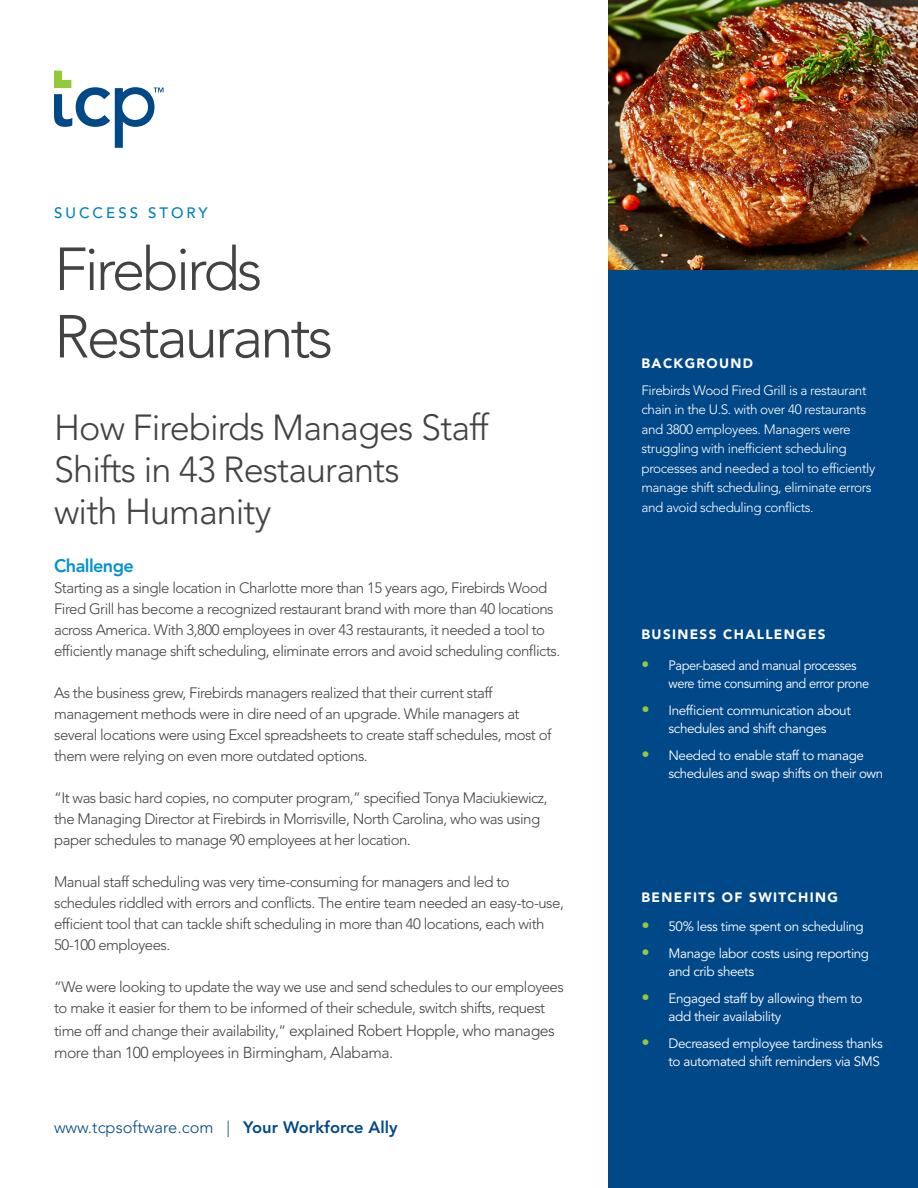
<style>
.page{position:relative;width:918px;height:1188px;background:#fff}
.page>*{position:absolute;margin:0;border:0;box-sizing:border-box;transform-origin:0 0}
.t1{font:300 60px "Avenir LT Pro";letter-spacing:-.05em;color:#434343}
.t2{font:300 36px/42px "Avenir LT Pro";letter-spacing:-.025em;color:#434343}
.t3{font:800 18px "Avenir LT Pro";letter-spacing:-.03em;color:#0093ce}
.t4{font:300 16.5px "Avenir LT Pro";color:#004888}
.t5{font:300 15.75px "Avenir LT Pro";letter-spacing:-.03em;color:#434343}
.t6{font:300 15px/21px "Avenir LT Pro";letter-spacing:-.035em;color:#434343}
.t7{font:500 15px "Avenir LT Pro";letter-spacing:.2em;color:#0082ba}
.t8{font:13.5px/18px "Avenir LT Pro";letter-spacing:-.03em;color:#fff}
.t9{font:300 13.5px/19.5px "Avenir LT Pro";letter-spacing:-.03em;color:#fff}
.t10{font:13.5px/18px "Avenir LT Pro";letter-spacing:-.03em;color:#fff;scale:.95 1}
.t11{font:900 13.5px "Avenir LT Pro";letter-spacing:.1em;color:#fff}
.s1{font-size:15.75px}
.s2{font-weight:800}
.s3{font-weight:300;font-size:16.5px;color:#94c83c}
</style>
<div class="page">
<div style="left:609px;top:0;width:309px;height:1188px;background:#004888"></div>
<img style="left:609px;top:0;width:309px;height:270px">
<svg style="left:54px;top:71px;width:110px;height:77px"></svg>
<p class="t7" style="left:54px;top:204px;width:155px">SUCCESS STORY</p>
<p class="t1" style="left:54px;top:234px;width:210px">Firebirds</p>
<p class="t1" style="left:54px;top:301px;width:281px">Restaurants</p>
<p class="t2" style="left:54px;top:407px;width:436px">How Firebirds Manages Staff<br>Shifts in 43 Restaurants</p>
<p class="t2" style="left:54px;top:491px;width:219px">with Humanity</p>
<p class="t3" style="left:54px;top:555px;width:81px">Challenge</p>
<p class="t6" style="left:54px;top:577px;width:508px">Starting as a single location in Charlotte more than 15 years ago, Firebirds Wood Fired Grill has become a recognized restaurant brand with more than 40 locations across America. With 3,800 employees in over 43 restaurants, it needed a tool to efficiently manage shift scheduling, eliminate errors and avoid scheduling conflicts.</p>
<p class="t6" style="left:54px;top:682px;width:499px">As the business grew, Firebirds managers realized that their current staff management methods were in dire need of an upgrade. While managers at several locations were using Excel spreadsheets to create staff schedules, most of them were relying on even more outdated options.</p>
<p class="t6" style="left:54px;top:787px;width:495px">“It was basic hard copies, no computer program,” specified Tonya Maciukiewicz, the Managing Director at Firebirds in Morrisville, North Carolina, who was using paper schedules to manage 90 employees at her location.</p>
<p class="t6" style="left:54px;top:871px;width:511px">Manual staff scheduling was very time-consuming for managers and led to schedules riddled with errors and conflicts. The entire team needed an easy-to-use, efficient tool that can tackle shift scheduling in more than 40 locations, each with 50-100 employees.</p>
<p class="t6" style="left:54px;top:976px;width:511px">“We were looking to update the way we use and send schedules to our employees to make it easier for them to be informed of their schedule, switch shifts, request</p>
<p class="t6" style="left:54px;top:1020px;width:502px">time off and change their availability,” <span class="s1">explained Robert Hopple, who manages</span></p>
<p class="t5" style="left:54px;top:1043px;width:341px">more than 100 employees in Birmingham, Alabama.</p>
<p class="t4" style="left:54px;top:1118px;width:345px">www.tcpsoftware.com | <span class="s2">Your Workforce Ally</span></p>
<p class="t11" style="left:642px;top:355px;width:113px">BACKGROUND</p>
<p class="t9" style="left:642px;top:380px;width:235px">Firebirds Wood Fired Grill is a restaurant chain in the U.S. with over 40 restaurants and 3800 employees. Managers were struggling with inefficient scheduling processes and needed a tool to efficiently manage shift scheduling, eliminate errors and avoid scheduling conflicts.</p>
<p class="t11" style="left:642px;top:626px;width:186px">BUSINESS CHALLENGES</p>
<p class="t10" style="left:669px;top:657px;width:213px;text-indent:-27px"><span class="s3">•</span> Paper-based and manual processes were time consuming and error prone</p>
<p class="t8" style="left:642px;top:702px;width:211px;text-align:center"><span class="s3">•</span> Inefficient communication about schedules and shift changes</p>
<p class="t8" style="left:669px;top:747px;width:216px;text-indent:-27px"><span class="s3">•</span> Needed to enable staff to manage schedules and swap shifts on their own</p>
<p class="t11" style="left:642px;top:889px;width:198px">BENEFITS OF SWITCHING</p>
<p class="t8" style="left:642px;top:917px;width:224px"><span class="s3">•</span> 50% less time spent on scheduling</p>
<p class="t8" style="left:669px;top:944px;width:202px;text-indent:-27px"><span class="s3">•</span> Manage labor costs using reporting and crib sheets</p>
<p class="t8" style="left:669px;top:989px;width:196px;text-indent:-27px"><span class="s3">•</span> Engaged staff by allowing them to add their availability</p>
<p class="t8" style="left:642px;top:1034px;width:243px;text-align:right"><span class="s3">•</span> Decreased employee tardiness thanks to automated shift reminders via SMS</p>
</div>
